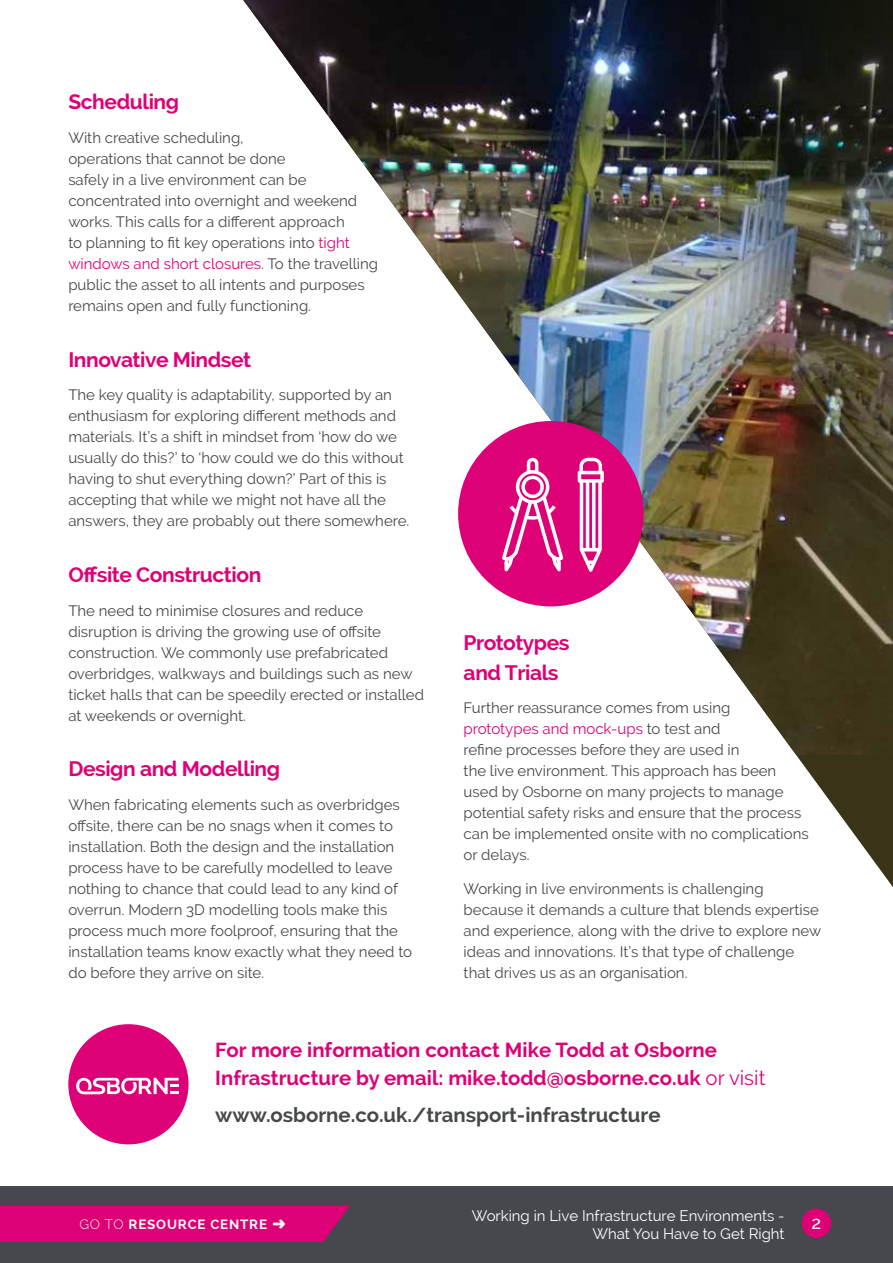
<style>
.page{position:relative;width:893px;height:1263px;background:#fff}
.page>*{position:absolute;margin:0;border:0;box-sizing:border-box;transform-origin:0 0}
.t1{font:700 21px/30px "Raleway";letter-spacing:-.02em;color:#de0076}
.t2{font:700 20.4px/28.2px "Raleway";color:#de0076}
.t3{font:700 20.4px "Raleway";color:#46484d}
.t4{font:500 18px "Raleway";color:#fff}
.t5{font:15px/21px "Raleway";color:#46484d}
.t6{font:15px/18px "Raleway";color:#fff;text-align:right}
.t7{font:700 13.35px "Raleway";letter-spacing:.06em;color:#fff}
.s1{color:#de0076}
.s2{font-weight:400}
.s3{font-weight:300}
</style>
<div class="page">
<div style="left:0;top:1187px;width:893px;height:76px;background:#46484d"></div>
<div style="left:802px;top:1208px;width:29px;height:30px;background:#de0076;border-radius:50%"></div>
<div style="left:0;top:1206px;width:350px;height:36px;background:#de0076"></div>
<div style="left:68px;top:1024px;width:121px;height:120px;background:#de0076;border-radius:50%"></div>
<svg style="left:76px;top:1078px;width:103px;height:16px"></svg>
<svg style="left:796px;top:755px;width:97px;height:132px"></svg>
<img style="left:243px;top:0;width:650px;height:755px">
<div style="left:458px;top:421px;width:186px;height:185px;background:#de0076;border-radius:50%"></div>
<svg style="left:502px;top:458px;width:61px;height:113px"></svg>
<svg style="left:578px;top:458px;width:26px;height:114px"></svg>
<h1 class="t1" style="left:68px;top:87px;width:112px">Scheduling</h1>
<p class="t5" style="left:68px;top:127px;width:311px">With creative scheduling,<br>operations that cannot be done<br>safely in a live environment can be concentrated into overnight and weekend works. This calls for a different approach<br>to planning to fit key operations into <span class="s1">tight windows and short closures</span>. To the travelling public the asset to all intents and purposes remains open and fully functioning.</p>
<h1 class="t1" style="left:68px;top:344px;width:184px">Innovative Mindset</h1>
<p class="t5" style="left:68px;top:385px;width:342px">The key quality is adaptability, supported by an enthusiasm for exploring different methods and materials. It’s a shift in mindset from ‘how do we usually do this?’ to ‘how could we do this without having to shut everything down?’ Part of this is accepting that while we might not have all the answers, they are probably out there somewhere.</p>
<h1 class="t1" style="left:68px;top:560px;width:194px">Offsite Construction</h1>
<p class="t5" style="left:68px;top:600px;width:357px">The need to minimise closures and reduce disruption is driving the growing use of offsite construction. We commonly use prefabricated overbridges, walkways and buildings such as new ticket halls that can be speedily erected or installed at weekends or overnight.</p>
<h1 class="t1" style="left:68px;top:754px;width:213px">Design and Modelling</h1>
<p class="t5" style="left:68px;top:794px;width:345px">When fabricating elements such as overbridges offsite, there can be no snags when it comes to installation. Both the design and the installation process have to be carefully modelled to leave nothing to chance that could lead to any kind of overrun. Modern 3D modelling tools make this process much more foolproof, ensuring that the installation teams know exactly what they need to do before they arrive on site.</p>
<h1 class="t1" style="left:464px;top:627px;width:107px">Prototypes and Trials</h1>
<p class="t5" style="left:464px;top:697px;width:347px">Further reassurance comes from using <span class="s1">prototypes and mock-ups</span> to test and<br>refine processes before they are used in<br>the live environment. This approach has been used by Osborne on many projects to manage potential safety risks and ensure that the process can be implemented onsite with no complications or delays.</p>
<p class="t5" style="left:464px;top:878px;width:359px">Working in live environments is challenging because it demands a culture that blends expertise and experience, along with the drive to explore new ideas and innovations. It’s that type of challenge that drives us as an organisation.</p>
<h2 class="t2" style="left:215px;top:1035px;width:552px">For more information contact Mike Todd at Osborne<br>Infrastructure by email: mike.todd@osborne.co.uk <span class="s2">or visit</span></h2>
<h2 class="t3" style="left:215px;top:1103px;width:447px">www.osborne.co.uk./transport-infrastructure</h2>
<p class="t6" style="left:472px;top:1207px;width:314px">Working in Live Infrastructure Environments -<br>What You Have to Get Right</p>
<p class="t7" style="left:79px;top:1216px;width:208px"><span class="s3">GO TO</span> RESOURCE CENTRE ➜</p>
<p class="t4" style="left:811px;top:1212px;width:11px">2</p>
</div>
